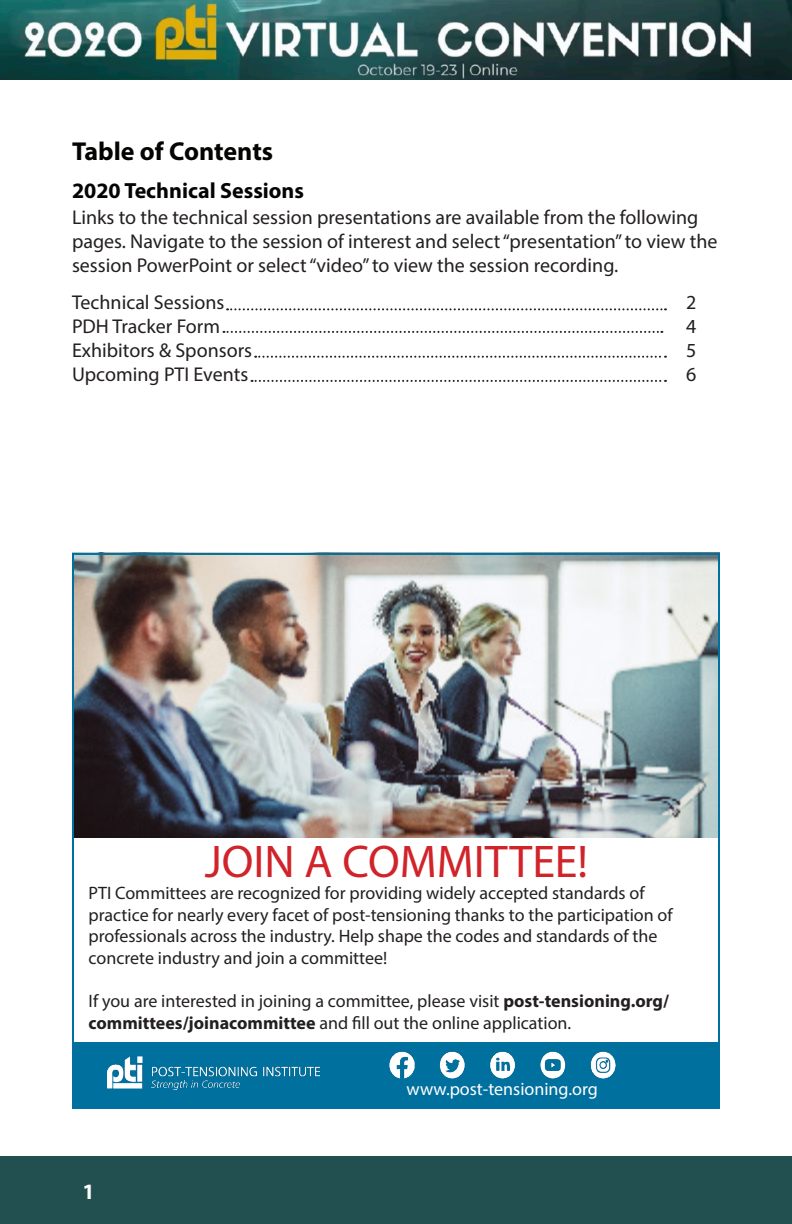
<style>
.page{position:relative;width:792px;height:1224px;background:#fff}
.page>*{position:absolute;margin:0;border:0;box-sizing:border-box;transform-origin:0 0}
.t1{font:46px "Myriad Pro";color:#d1232a}
.t2{font:700 26px "Myriad Pro";color:#040503}
.t3{font:700 22px "Myriad Pro";color:#040503}
.t4{font:700 22px "Myriad Pro";color:#fff}
.t5{font:20px/24px "Myriad Pro";color:#231f20}
.t6{font:18px/21.6px "Myriad Pro";color:#231f20}
.t7{font:18px "Myriad Pro";color:#fff}
.s1{font-weight:700}
</style>
<div class="page">
<img style="left:0;top:0;width:792px;height:79px">
<div style="left:0;top:1156px;width:792px;height:68px;background:#224f4f"></div>
<img style="left:75px;top:556px;width:642px;height:282px">
<div style="left:72px;top:1042px;width:648px;height:67px;background:#00709f"></div>
<img style="left:107px;top:1056px;width:213px;height:33px">
<img style="left:389px;top:1051px;width:227px;height:28px">
<svg style="left:227px;top:308px;width:439px;height:2px"></svg>
<svg style="left:223px;top:331px;width:439px;height:2px"></svg>
<svg style="left:255px;top:356px;width:411px;height:2px"></svg>
<svg style="left:252px;top:380px;width:414px;height:2px"></svg>
<p class="t2" style="left:72px;top:134px;width:203px">Table of Contents</p>
<p class="t3" style="left:72px;top:176px;width:234px">2020 Technical Sessions</p>
<p class="t5" style="left:72px;top:205px;width:647px">Links to the technical session presentations are available from the following pages. Navigate to the session of interest and select “presentation” to view the session PowerPoint or select “video” to view the session recording.</p>
<p class="t5" style="left:72px;top:290px;width:154px">Technical Sessions</p>
<p class="t5" style="left:72px;top:314px;width:150px">PDH Tracker Form</p>
<p class="t5" style="left:72px;top:338px;width:182px">Exhibitors &amp; Sponsors</p>
<p class="t5" style="left:72px;top:362px;width:178px">Upcoming PTI Events</p>
<p class="t5" style="left:686px;top:290px;width:12px">2</p>
<p class="t5" style="left:686px;top:314px;width:12px">4</p>
<p class="t5" style="left:686px;top:338px;width:12px">5</p>
<p class="t5" style="left:686px;top:362px;width:12px">6</p>
<p class="t1" style="left:205px;top:833px;width:385px">JOIN A COMMITTEE!</p>
<p class="t6" style="left:89px;top:882px;width:558px">PTI Committees are recognized for providing widely accepted standards of</p>
<p class="t6" style="left:89px;top:904px;width:586px">practice for nearly every facet of post-tensioning thanks to the participation of professionals across the industry. Help shape the codes and standards of the</p>
<p class="t6" style="left:89px;top:947px;width:300px">concrete industry and join a committee!</p>
<p class="t6" style="left:89px;top:990px;width:582px">If you are interested in joining a committee, please visit <span class="s1">post-tensioning.org/</span></p>
<p class="t6" style="left:89px;top:1012px;width:484px"><span class="s1">committees/joinacommittee</span> and fill out the online application.</p>
<p class="t4" style="left:82px;top:1177px;width:14px">1</p>
<p class="t7" style="left:407px;top:1077px;width:193px">www.post-tensioning.org</p>
</div>
